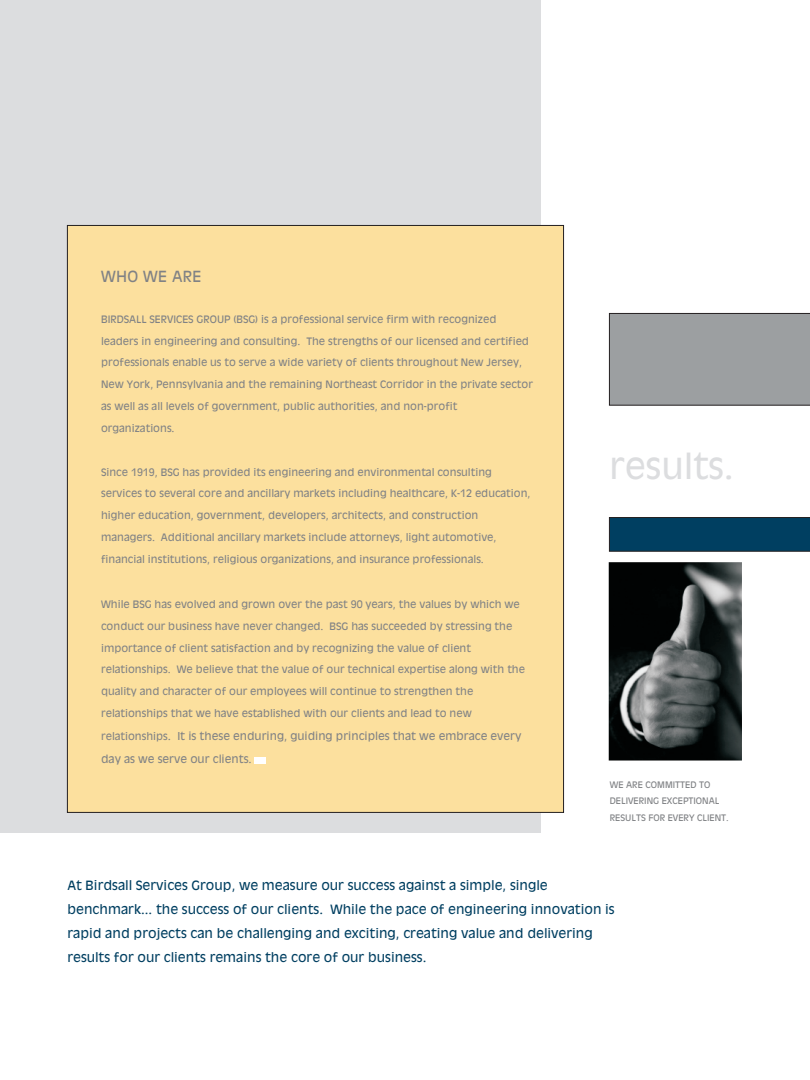
<style>
.page{position:relative;width:810px;height:1080px;background:#fff}
.page>*{position:absolute;margin:0;border:0;box-sizing:border-box;transform-origin:0 0}
.t1{font:33.38px "Antique Olive";color:#dcdddf}
.t2{font:15px "Antique Olive";letter-spacing:.015em;color:#808285}
.t3{font:12.5px/24.1px "Antique Olive";color:#003f61}
.t4{font:10.62px/23.1px "Antique Olive";color:#808285}
.t5{font:10px/21.9px "Antique Olive";color:#808285}
.t6{font:8.75px/16.9px "Antique Olive";color:#808285}
.s1{font-size:10px}
</style>
<div class="page">
<hr style="left:0;top:314px;width:1px;height:766px;background:#dcdddf">
<div style="left:0;top:0;width:541px;height:833px;background:#dcdddf"></div>
<div style="left:67px;top:225px;width:497px;height:588px;background:#fce09e;border:1px solid #231f20"></div>
<div style="left:609px;top:313px;width:201px;height:92px;background:#9c9fa1"></div>
<div style="left:609px;top:517px;width:201px;height:34px;background:#003f61"></div>
<div style="left:254px;top:757px;width:11px;height:7px;background:#fff"></div>
<hr style="left:0;top:867px;width:1px;height:75px;background:#003f61">
<img style="left:609px;top:562px;width:133px;height:199px">
<h2 class="t2" style="left:101px;top:270px;width:102px">WHO WE ARE</h2>
<p class="t5" style="left:101px;top:309px;width:434px">BIRDSALL SERVICES GROUP (BSG) is a professional service firm with recognized leaders in engineering and consulting. The strengths of our licensed and certified professionals enable us to serve a wide variety of clients throughout New Jersey, New York, Pennsylvania and the remaining Northeast Corridor in the private sector as well as all levels of government, public authorities, and non-profit organizations.</p>
<p class="t5" style="left:101px;top:461px;width:431px">Since 1919, BSG has provided its engineering and environmental consulting services to several core and ancillary markets including healthcare, K-12 education, higher education, government, developers, architects, and construction managers. Additional ancillary markets include attorneys, light automotive, financial institutions, religious organizations, and insurance professionals.</p>
<p class="t5" style="left:101px;top:594px;width:426px">While BSG has evolved and grown over the past 90 years, the values by which we conduct our business have never changed. BSG has succeeded by stressing the importance of client satisfaction and by recognizing the value of client relationships. We believe that the value of our technical expertise along with the quality and character of our employees will continue to strengthen the relationships that we have established with our clients and lead to new</p>
<p class="t4" style="left:101px;top:725px;width:422px"><span class="s1">relationships</span>. It is these enduring, guiding principles that we embrace every day as we serve our clients.</p>
<h1 class="t1" style="left:609px;top:453px;width:126px">results.</h1>
<p class="t6" style="left:610px;top:776px;width:121px">WE ARE COMMITTED TO<br>DELIVERING EXCEPTIONAL<br>RESULTS FOR EVERY CLIENT.</p>
<p class="t3" style="left:67px;top:874px;width:549px">At Birdsall Services Group, we measure our success against a simple, single benchmark... the success of our clients. While the pace of engineering innovation is rapid and projects can be challenging and exciting, creating value and delivering results for our clients remains the core of our business.</p>
</div>
